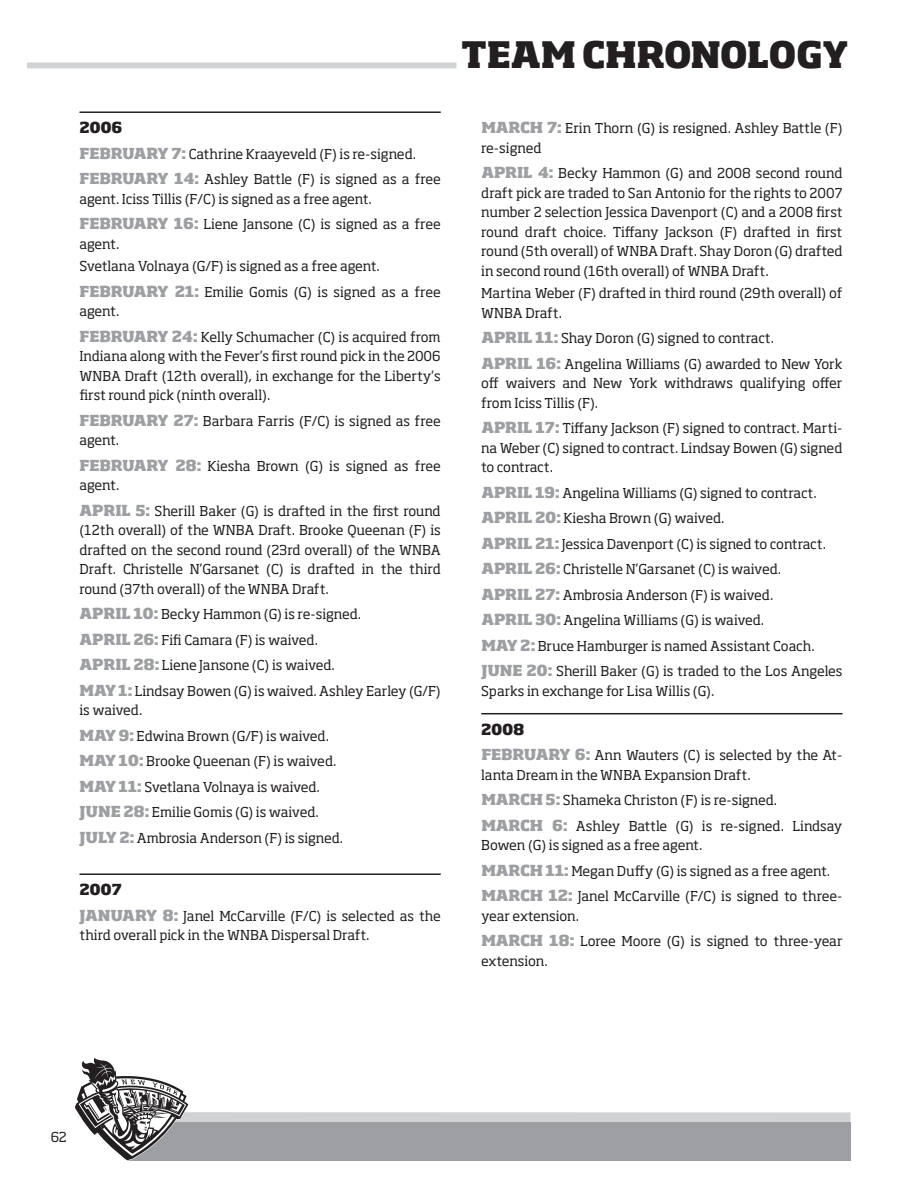
<style>
.page{position:relative;width:918px;height:1188px;background:#fff}
.page>*{position:absolute;margin:0;border:0;box-sizing:border-box;transform-origin:0 0}
.PAGE_HEADER_-RIGHT{font:800 36px "Soho Std";letter-spacing:-.015em;color:#231f20}
.Chrono_Year{font:800 15px "Soho Std";letter-spacing:-.025em;color:#231f20}
.HISTORY__Body{font:800 15px "Soho Std";color:#231f20}
.HISTORY__Body-2{font:13.5px/19.5px "Soho Std";letter-spacing:-.005em;color:#231f20}
.s1{font-weight:800;font-size:15px;color:#9d9fa2}
</style>
<div class="page">
<div style="left:128px;top:1112px;width:722px;height:42px;background:#d1d2d4"></div>
<div style="left:128px;top:1122px;width:722px;height:39px;background:#9d9fa2"></div>
<svg style="left:74px;top:1058px;width:115px;height:103px"></svg>
<div style="left:27px;top:62px;width:429px;height:6px;background:#d1d2d4"></div>
<hr style="left:80px;top:111px;width:361px;height:2px;background:#231f20">
<hr style="left:80px;top:873px;width:361px;height:2px;background:#231f20">
<hr style="left:481px;top:713px;width:362px;height:1px;background:#231f20">
<p class="Chrono_Year" style="left:80px;top:118px;width:44px">2006</p>
<p class="HISTORY__Body-2" style="left:80px;top:144px;width:338px"><span class="s1">FEBRUARY 7:</span> Cathrine Kraayeveld (F) is re-signed.</p>
<p class="HISTORY__Body-2" style="left:80px;top:169px;width:363px"><span class="s1">FEBRUARY 14:</span> Ashley Battle (F) is signed as a free agent. Iciss Tillis (F/C) is signed as a free agent.</p>
<p class="HISTORY__Body-2" style="left:80px;top:214px;width:363px"><span class="s1">FEBRUARY 16:</span> Liene Jansone (C) is signed as a free agent.</p>
<p class="HISTORY__Body-2" style="left:80px;top:256px;width:302px">Svetlana Volnaya (G/F) is signed as a free agent.</p>
<p class="HISTORY__Body-2" style="left:80px;top:282px;width:363px"><span class="s1">FEBRUARY 21:</span> Emilie Gomis (G) is signed as a free agent.</p>
<p class="HISTORY__Body-2" style="left:79px;top:327px;width:363px;text-align:justify"><span class="s1">FEBRUARY 24:</span> Kelly Schumacher (C) is acquired from Indiana along with the Fever’s first round pick in the 2006<br>WNBA Draft (12th overall), in exchange for the Liberty’s first round pick (ninth overall).</p>
<p class="HISTORY__Body-2" style="left:79px;top:411px;width:363px"><span class="s1">FEBRUARY 27:</span> Barbara Farris (F/C) is signed as free agent.</p>
<p class="HISTORY__Body-2" style="left:79px;top:456px;width:363px"><span class="s1">FEBRUARY 28:</span> Kiesha Brown (G) is signed as free agent.</p>
<p class="HISTORY__Body-2" style="left:80px;top:501px;width:363px;text-align:justify"><span class="s1">APRIL 5:</span> Sherill Baker (G) is drafted in the first round (12th overall) of the WNBA Draft. Brooke Queenan (F) is drafted on the second round (23rd overall) of the WNBA Draft. Christelle N’Garsanet (C) is drafted in the third round (37th overall) of the WNBA Draft.</p>
<p class="HISTORY__Body-2" style="left:80px;top:604px;width:283px"><span class="s1">APRIL 10:</span> Becky Hammon (G) is re-signed.</p>
<p class="HISTORY__Body-2" style="left:80px;top:630px;width:240px"><span class="s1">APRIL 26:</span> Fifi Camara (F) is waived.</p>
<p class="HISTORY__Body-2" style="left:80px;top:655px;width:257px"><span class="s1">APRIL 28:</span> Liene Jansone (C) is waived.</p>
<p class="HISTORY__Body-2" style="left:79px;top:681px;width:363px"><span class="s1">MAY 1:</span> Lindsay Bowen (G) is waived. Ashley Earley (G/F) is waived.</p>
<p class="HISTORY__Body-2" style="left:80px;top:726px;width:251px"><span class="s1">MAY 9:</span> Edwina Brown (G/F) is waived.</p>
<p class="HISTORY__Body-2" style="left:80px;top:751px;width:258px"><span class="s1">MAY 10:</span> Brooke Queenan (F) is waived.</p>
<p class="HISTORY__Body-2" style="left:80px;top:777px;width:242px"><span class="s1">MAY 11:</span> Svetlana Volnaya is waived.</p>
<p class="HISTORY__Body-2" style="left:80px;top:802px;width:241px"><span class="s1">JUNE 28:</span> Emilie Gomis (G) is waived.</p>
<p class="HISTORY__Body-2" style="left:80px;top:828px;width:265px"><span class="s1">JULY 2:</span> Ambrosia Anderson (F) is signed.</p>
<p class="Chrono_Year" style="left:80px;top:880px;width:44px">2007</p>
<p class="HISTORY__Body-2" style="left:80px;top:906px;width:363px"><span class="s1">JANUARY 8:</span> Janel McCarville (F/C) is selected as the third overall pick in the WNBA Dispersal Draft.</p>
<p class="PAGE_HEADER_-RIGHT" style="left:461px;top:31px;width:389px">TEAM CHRONOLOGY</p>
<p class="HISTORY__Body-2" style="left:481px;top:118px;width:363px"><span class="s1">MARCH 7:</span> Erin Thorn (G) is resigned. Ashley Battle (F) re-signed</p>
<p class="HISTORY__Body-2" style="left:481px;top:163px;width:363px;text-align:justify"><span class="s1">APRIL 4:</span> Becky Hammon (G) and 2008 second round draft pick are traded to San Antonio for the rights to 2007 number 2 selection Jessica Davenport (C) and a 2008 first round draft choice. Tiffany Jackson (F) drafted in first round (5th overall) of WNBA Draft. Shay Doron (G) drafted in second round (16th overall) of WNBA Draft.</p>
<p class="HISTORY__Body-2" style="left:481px;top:283px;width:363px">Martina Weber (F) drafted in third round (29th overall) of<br>WNBA Draft.</p>
<p class="HISTORY__Body-2" style="left:481px;top:328px;width:294px"><span class="s1">APRIL 11:</span> Shay Doron (G) signed to contract.</p>
<p class="HISTORY__Body-2" style="left:481px;top:354px;width:363px;text-align:justify"><span class="s1">APRIL 16:</span> Angelina Williams (G) awarded to New York off waivers and New York withdraws qualifying offer from Iciss Tillis (F).</p>
<p class="HISTORY__Body-2" style="left:481px;top:418px;width:363px;text-align:justify"><span class="s1">APRIL 17:</span> Tiffany Jackson (F) signed to contract. Marti&shy;na Weber (C) signed to contract. Lindsay Bowen (G) signed to contract.</p>
<p class="HISTORY__Body-2" style="left:481px;top:483px;width:337px"><span class="s1">APRIL 19:</span> Angelina Williams (G) signed to contract.</p>
<p class="HISTORY__Body-2" style="left:481px;top:508px;width:245px"><span class="s1">APRIL 20:</span> Kiesha Brown (G) waived.</p>
<p class="HISTORY__Body-2" style="left:481px;top:534px;width:346px"><span class="s1">APRIL 21:</span> Jessica Davenport (C) is signed to contract.</p>
<p class="HISTORY__Body-2" style="left:481px;top:559px;width:301px"><span class="s1">APRIL 26:</span> Christelle N’Garsanet (C) is waived.</p>
<p class="HISTORY__Body-2" style="left:481px;top:585px;width:294px"><span class="s1">APRIL 27:</span> Ambrosia Anderson (F) is waived.</p>
<p class="HISTORY__Body-2" style="left:481px;top:610px;width:284px"><span class="s1">APRIL 30:</span> Angelina Williams (G) is waived.</p>
<p class="HISTORY__Body-2" style="left:481px;top:636px;width:335px"><span class="s1">MAY 2:</span> Bruce Hamburger is named Assistant Coach.</p>
<p class="HISTORY__Body-2" style="left:481px;top:661px;width:363px"><span class="s1">JUNE 20:</span> Sherill Baker (G) is traded to the Los Angeles<br>Sparks in exchange for Lisa Willis (G).</p>
<p class="HISTORY__Body" style="left:481px;top:719px;width:45px">2008</p>
<p class="HISTORY__Body-2" style="left:481px;top:745px;width:363px"><span class="s1">FEBRUARY 6:</span> Ann Wauters (C) is selected by the At&shy;lanta Dream in the WNBA Expansion Draft.</p>
<p class="HISTORY__Body-2" style="left:481px;top:790px;width:297px"><span class="s1">MARCH 5:</span> Shameka Christon (F) is re-signed.</p>
<p class="HISTORY__Body-2" style="left:481px;top:816px;width:363px"><span class="s1">MARCH 6:</span> Ashley Battle (G) is re-signed. Lindsay<br>Bowen (G) is signed as a free agent.</p>
<p class="HISTORY__Body-2" style="left:481px;top:861px;width:350px"><span class="s1">MARCH 11:</span> Megan Duffy (G) is signed as a free agent.</p>
<p class="HISTORY__Body-2" style="left:481px;top:886px;width:363px"><span class="s1">MARCH 12:</span> Janel McCarville (F/C) is signed to three&shy;year extension.</p>
<p class="HISTORY__Body-2" style="left:481px;top:931px;width:363px"><span class="s1">MARCH 18:</span> Loree Moore (G) is signed to three-year extension.</p>
<p class="HISTORY__Body-2" style="left:51px;top:1127px;width:18px">62</p>
</div>
